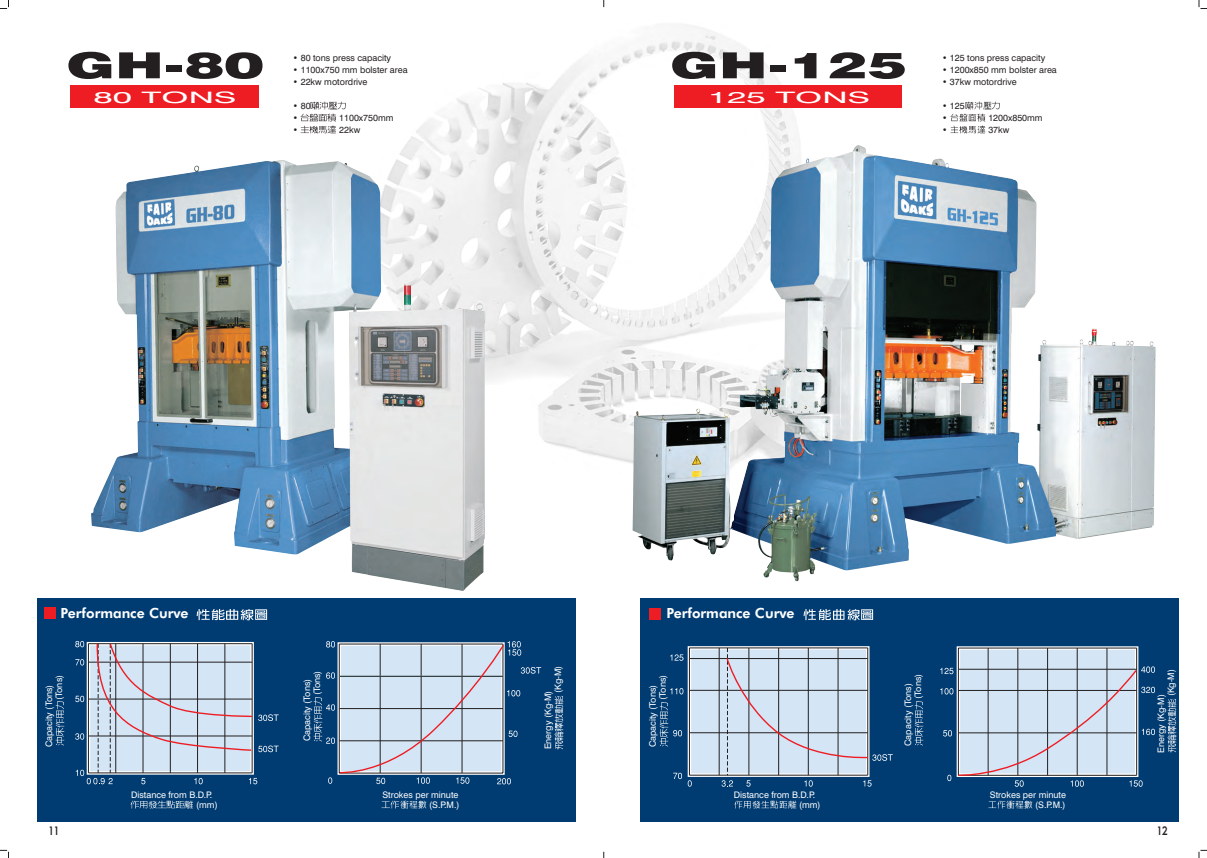
<style>
.page{position:relative;width:1207px;height:858px;background:#fff}
.page>*{position:absolute;margin:0;border:0;box-sizing:border-box;transform-origin:0 0}
.t1{font:900 36px "S 019";color:#231f20;scale:1.67 1}
.t2{font:15.8px "S 019";color:#fff;scale:2.22 1}
.t3{font:800 14px "F 022";color:#fff}
.t4{font:12px "G 007";color:#231f20;scale:.8 1}
.t5{font:9px/10px "S 019";color:#fff}
.t6{font:9px/12px "S 019";color:#231f20}
</style>
<div class="page">
<svg style="left:0;top:850px;width:9px;height:8px"></svg>
<svg style="left:0;top:0;width:9px;height:9px"></svg>
<svg style="left:1199px;top:850px;width:8px;height:8px"></svg>
<svg style="left:1199px;top:0;width:8px;height:9px"></svg>
<img style="left:396px;top:24px;width:506px;height:482px">
<img style="left:91px;top:160px;width:394px;height:431px">
<div style="left:71px;top:86px;width:188px;height:22px;background:#ee1d23"></div>
<div style="left:674px;top:86px;width:228px;height:22px;background:#ee1d23"></div>
<div style="left:37px;top:598px;width:538px;height:224px;background:#003c72"></div>
<svg style="left:301px;top:101px;width:45px;height:33px"></svg>
<div style="left:641px;top:598px;width:538px;height:224px;background:#003c72"></div>
<svg style="left:950px;top:101px;width:50px;height:33px"></svg>
<svg style="left:521px;top:667px;width:20px;height:7px"></svg>
<svg style="left:376px;top:778px;width:9px;height:6px"></svg>
<svg style="left:417px;top:777px;width:13px;height:7px"></svg>
<svg style="left:497px;top:778px;width:14px;height:6px"></svg>
<svg style="left:456px;top:777px;width:13px;height:7px"></svg>
<svg style="left:509px;top:731px;width:9px;height:6px"></svg>
<svg style="left:507px;top:690px;width:13px;height:6px"></svg>
<svg style="left:508px;top:641px;width:13px;height:15px"></svg>
<svg style="left:328px;top:777px;width:4px;height:7px"></svg>
<svg style="left:141px;top:778px;width:4px;height:6px"></svg>
<svg style="left:194px;top:778px;width:9px;height:6px"></svg>
<svg style="left:249px;top:778px;width:8px;height:6px"></svg>
<svg style="left:75px;top:641px;width:38px;height:143px"></svg>
<svg style="left:96px;top:642px;width:409px;height:133px"></svg>
<div style="left:957px;top:646px;width:181px;height:131px;background:#d4e5f5;border:4px solid #fff"></div>
<div style="left:688px;top:646px;width:182px;height:131px;background:#d4e5f5;border:4px solid #fff"></div>
<hr style="left:689px;top:775px;width:179px;height:1px;background:#231f20">
<hr style="left:689px;top:648px;width:179px;height:1px;background:#231f20">
<hr style="left:689px;top:690px;width:179px;height:1px;background:#231f20">
<hr style="left:689px;top:733px;width:179px;height:1px;background:#231f20">
<hr style="left:689px;top:648px;width:1px;height:127px;background:#231f20">
<hr style="left:808px;top:648px;width:1px;height:127px;background:#231f20">
<hr style="left:749px;top:648px;width:1px;height:127px;background:#231f20">
<hr style="left:868px;top:648px;width:1px;height:127px;background:#231f20">
<hr style="left:958px;top:648px;width:179px;height:1px;background:#231f20">
<hr style="left:958px;top:648px;width:1px;height:127px;background:#231f20">
<hr style="left:1077px;top:648px;width:1px;height:127px;background:#231f20">
<hr style="left:1018px;top:648px;width:1px;height:127px;background:#231f20">
<hr style="left:1136px;top:648px;width:1px;height:127px;background:#231f20">
<svg style="left:673px;top:773px;width:9px;height:6px"></svg>
<svg style="left:670px;top:654px;width:14px;height:7px"></svg>
<hr style="left:689px;top:658px;width:179px;height:1px;background:#231f20">
<svg style="left:947px;top:777px;width:4px;height:4px"></svg>
<svg style="left:1015px;top:780px;width:9px;height:7px"></svg>
<svg style="left:1071px;top:780px;width:13px;height:7px"></svg>
<svg style="left:1129px;top:780px;width:14px;height:7px"></svg>
<svg style="left:1142px;top:729px;width:13px;height:6px"></svg>
<svg style="left:1141px;top:687px;width:14px;height:6px"></svg>
<svg style="left:1141px;top:666px;width:14px;height:7px"></svg>
<svg style="left:688px;top:780px;width:4px;height:7px"></svg>
<svg style="left:746px;top:780px;width:5px;height:7px"></svg>
<svg style="left:804px;top:780px;width:9px;height:7px"></svg>
<svg style="left:863px;top:780px;width:9px;height:7px"></svg>
<svg style="left:722px;top:648px;width:11px;height:139px"></svg>
<hr style="left:719px;top:648px;width:1px;height:127px;background:#231f20">
<hr style="left:778px;top:648px;width:1px;height:127px;background:#231f20">
<hr style="left:838px;top:648px;width:1px;height:127px;background:#231f20">
<hr style="left:988px;top:648px;width:1px;height:127px;background:#231f20">
<hr style="left:1047px;top:648px;width:1px;height:127px;background:#231f20">
<hr style="left:1107px;top:648px;width:1px;height:127px;background:#231f20">
<svg style="left:726px;top:657px;width:412px;height:120px"></svg>
<svg style="left:131px;top:800px;width:63px;height:9px"></svg>
<svg style="left:382px;top:800px;width:45px;height:9px"></svg>
<svg style="left:55px;top:701px;width:10px;height:45px"></svg>
<svg style="left:313px;top:695px;width:22px;height:49px"></svg>
<svg style="left:555px;top:695px;width:9px;height:54px"></svg>
<svg style="left:734px;top:800px;width:63px;height:9px"></svg>
<svg style="left:988px;top:800px;width:45px;height:9px"></svg>
<svg style="left:659px;top:688px;width:24px;height:58px"></svg>
<svg style="left:914px;top:698px;width:11px;height:47px"></svg>
<svg style="left:1167px;top:698px;width:10px;height:54px"></svg>
<img style="left:197px;top:609px;width:15px;height:12px">
<img style="left:212px;top:609px;width:13px;height:12px">
<img style="left:226px;top:609px;width:15px;height:11px">
<img style="left:241px;top:609px;width:13px;height:12px">
<img style="left:255px;top:609px;width:13px;height:11px">
<img style="left:803px;top:609px;width:13px;height:12px">
<img style="left:818px;top:609px;width:13px;height:12px">
<img style="left:833px;top:609px;width:12px;height:11px">
<img style="left:847px;top:609px;width:13px;height:12px">
<img style="left:861px;top:609px;width:13px;height:11px">
<img style="left:697px;top:145px;width:459px;height:418px">
<div style="left:44px;top:607px;width:12px;height:12px;background:#ee1d23"></div>
<div style="left:650px;top:608px;width:11px;height:11px;background:#ee1d23"></div>
<h1 class="t1" style="left:66px;top:52px;width:120px">GH-80</h1>
<h2 class="t2" style="left:94px;top:92px;width:66px">80 TONS</h2>
<p class="t6" style="left:293px;top:52px;width:100px">• 80 tons press capacity</p>
<p class="t6" style="left:293px;top:64px;width:116px">• 1100x750 mm bolster area</p>
<p class="t6" style="left:293px;top:76px;width:76px">• 22kw motordrive</p>
<p class="t6" style="left:293px;top:100px;width:19px">• 80 •</p>
<p class="t6" style="left:339px;top:112px;width:56px">1100x750mm</p>
<p class="t6" style="left:293px;top:124px;width:7px">•</p>
<p class="t6" style="left:339px;top:124px;width:23px">22kw</p>
<h1 class="t1" style="left:670px;top:52px;width:143px">GH-125</h1>
<h2 class="t2" style="left:708px;top:92px;width:75px">125 TONS</h2>
<p class="t6" style="left:942px;top:52px;width:105px">• 125 tons press capacity</p>
<p class="t6" style="left:942px;top:64px;width:116px">• 1200x850 mm bolster area</p>
<p class="t6" style="left:942px;top:76px;width:76px">• 37kw motordrive</p>
<p class="t6" style="left:942px;top:100px;width:24px">• 125 •</p>
<p class="t6" style="left:988px;top:112px;width:56px">1200x850mm</p>
<p class="t6" style="left:942px;top:124px;width:7px">•</p>
<p class="t6" style="left:988px;top:124px;width:23px">37kw</p>
<h3 class="t3" style="left:61px;top:608px;width:130px">Performance Curve</h3>
<h3 class="t3" style="left:666px;top:608px;width:130px">Performance Curve</h3>
<p class="t5" style="left:45px;top:700px;width:26px;text-indent:-47px;rotate:-90deg">Capacity (Tons) (Tons)</p>
<p class="t5" style="left:303px;top:695px;width:26px;text-indent:-46px;rotate:-90deg">Capacity (Tons) (Tons)</p>
<p class="t5" style="left:544px;top:693px;width:29px;text-indent:-56px;rotate:-90deg">Energy (Kg-M) (Kg-M)</p>
<p class="t5" style="left:196px;top:790px;width:23px;text-indent:-65px">Distance from B.D.P. (mm)</p>
<p class="t5" style="left:382px;top:790px;width:79px;text-align:right">Strokes per minute (S.P.M.)</p>
<p class="t5" style="left:649px;top:700px;width:26px;text-indent:-48px;rotate:-90deg">Capacity (Tons) (Tons)</p>
<p class="t5" style="left:904px;top:699px;width:26px;text-indent:-47px;rotate:-90deg">Capacity (Tons) (Tons)</p>
<p class="t5" style="left:1157px;top:696px;width:29px;text-indent:-57px;rotate:-90deg">Energy (Kg-M) (Kg-M)</p>
<p class="t5" style="left:799px;top:790px;width:23px;text-indent:-65px">Distance from B.D.P. (mm)</p>
<p class="t5" style="left:990px;top:790px;width:78px;text-align:right">Strokes per minute (S.P.M.)</p>
<h3 class="t4" style="left:48px;top:826px;width:15px">11</h3>
<h3 class="t4" style="left:1157px;top:826px;width:15px">12</h3>
</div>
